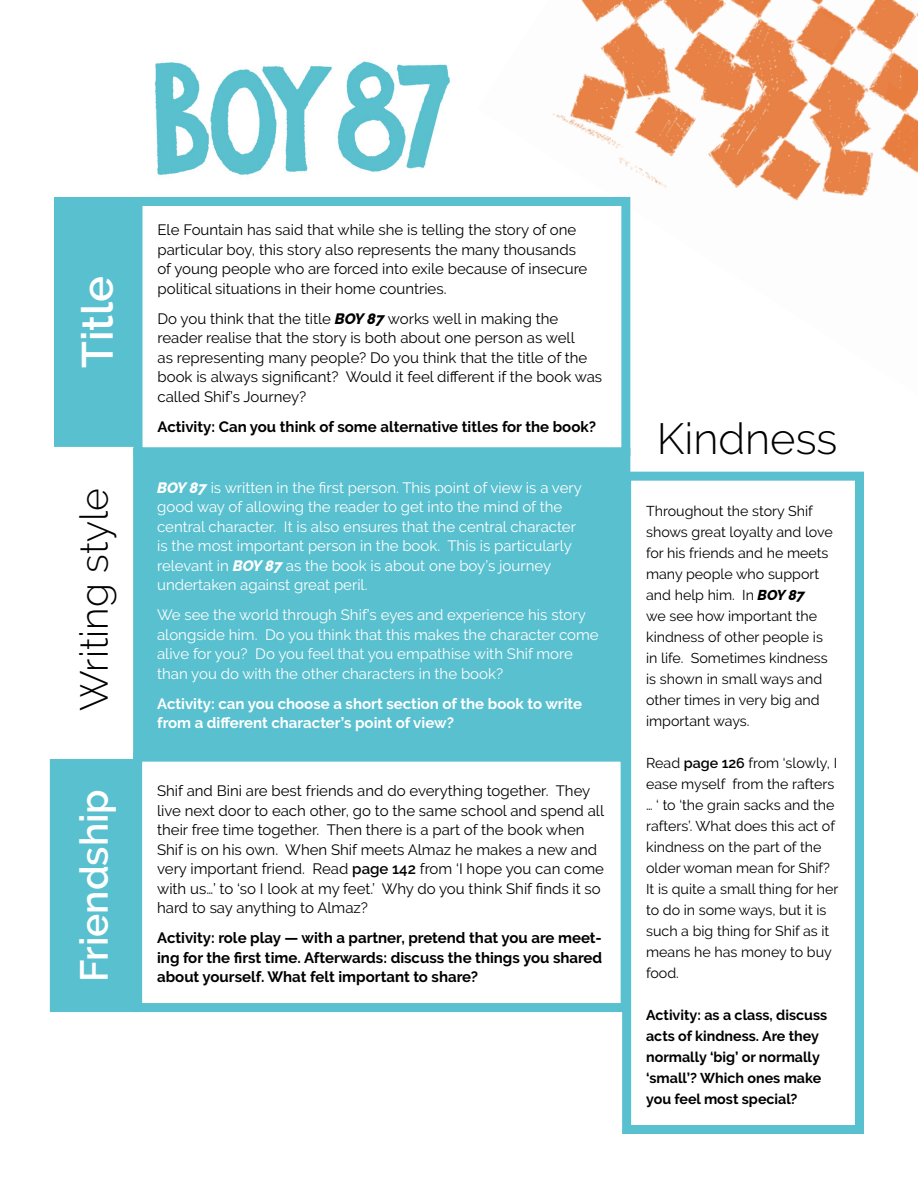
<style>
.page{position:relative;width:918px;height:1188px;background:#fff}
.page>*{position:absolute;margin:0;border:0;box-sizing:border-box;transform-origin:0 0}
.t1{font:300 43.5px "Raleway";color:#000}
.t2{font:600 43.5px "Raleway";color:#fff}
.t3{font:300 39px "Raleway";color:#000}
.t4{font:600 39px "Raleway";color:#fff}
.t5{font:15px/19.5px "Raleway";color:#000}
.t6{font:15px/19.5px "Raleway";color:#fff}
.t7{font:700 15px/19.5px "Raleway";color:#000}
.t8{font:700 15px "Raleway";color:#fff}
.t9{font:14.25px/21px "Raleway";color:#000}
.t10{font:700 14.25px/21px "Raleway";color:#000}
.s1{font-weight:800;font-style:italic}
.s2{font-weight:600}
</style>
<div class="page">
<img style="left:552px;top:0;width:366px;height:395px">
<div style="left:622px;top:472px;width:242px;height:662px;border:9px solid #59c0cf"></div>
<div style="left:133px;top:753px;width:497px;height:259px;border:9px solid #59c0cf"></div>
<div style="left:54px;top:764px;width:80px;height:244px;background:#59c0cf"></div>
<div style="left:50px;top:759px;width:88px;height:253px;border:9px solid #59c0cf"></div>
<div style="left:138px;top:452px;width:488px;height:302px;background:#59c0cf"></div>
<div style="left:133px;top:448px;width:497px;height:311px;border:9px solid #59c0cf"></div>
<div style="left:134px;top:197px;width:496px;height:259px;border:9px solid #59c0cf"></div>
<div style="left:58px;top:201px;width:77px;height:241px;background:#59c0cf"></div>
<div style="left:54px;top:197px;width:86px;height:250px;border:9px solid #59c0cf"></div>
<img style="left:154px;top:61px;width:296px;height:115px">
<h1 class="t2" style="left:72px;top:368px;width:94px;rotate:-90deg">Title</h1>
<h2 class="t3" style="left:71px;top:711px;width:224px;rotate:-90deg">Writing style</h2>
<h2 class="t4" style="left:72px;top:982px;width:194px;rotate:-90deg">Friendship</h2>
<p class="t5" style="left:158px;top:220px;width:431px">Ele Fountain has said that while she is telling the story of one particular boy, this story also represents the many thousands of young people who are forced into exile because of insecure political situations in their home countries.</p>
<p class="t5" style="left:158px;top:309px;width:446px">Do you think that the title <span class="s1">BOY 87</span> works well in making the reader realise that the story is both about one person as well<br>as representing many people? Do you think that the title of the book is always significant? Would it feel different if the book was called Shif’s Journey?</p>
<p class="t7" style="left:158px;top:417px;width:440px">Activity: Can you think of some alternative titles for the book?</p>
<p class="t6" style="left:157px;top:478px;width:426px"><span class="s1">BOY 87</span> is written in the first person. This point of view is a very good way of allowing the reader to get into the mind of the central character. It is also ensures that the central character is the most important person in the book. This is particularly relevant in <span class="s1">BOY 87</span> as the book is about one boy’s journey undertaken against great peril.</p>
<p class="t6" style="left:157px;top:605px;width:443px">We see the world through Shif’s eyes and experience his story alongside him. Do you think that this makes the character come alive for you? Do you feel that you empathise with Shif more than you do with the other characters in the book?</p>
<p class="t8" style="left:157px;top:695px;width:426px">Activity: can you choose a short section of the book to write</p>
<p class="t8" style="left:157px;top:714px;width:298px">from a different character’s point of view?</p>
<p class="t5" style="left:157px;top:781px;width:448px">Shif and Bini are best friends and do everything together. They live next door to each other, go to the same school and spend all their free time together. Then there is a part of the book when Shif is on his own. When Shif meets Almaz he makes a new and very important friend. Read <span class="s2">page 142</span> from ‘I hope you can come with us…’ to ‘so I look at my feet.’ Why do you think Shif finds it so hard to say anything to Almaz?</p>
<p class="t7" style="left:157px;top:928px;width:447px">Activity: role play — with a partner, pretend that you are meet&shy;ing for the first time. Afterwards: discuss the things you shared</p>
<p class="t7" style="left:157px;top:967px;width:323px">about yourself. What felt important to share?</p>
<h1 class="t1" style="left:657px;top:413px;width:182px">Kindness</h1>
<p class="t9" style="left:646px;top:500px;width:188px">Throughout the story Shif shows great loyalty and love for his friends and he meets many people who support and help him. In <span class="s1">BOY 87<br></span>we see how important the kindness of other people is in life. Sometimes kindness is shown in small ways and other times in very big and important ways.</p>
<p class="t9" style="left:646px;top:752px;width:194px">Read <span class="s2">page 126</span> from ‘slowly, I ease myself from the rafters … ‘ to ‘the grain sacks and the rafters’. What does this act of kindness on the part of the older woman mean for Shif?<br>It is quite a small thing for her to do in some ways, but it is such a big thing for Shif as it means he has money to buy food.</p>
<p class="t10" style="left:646px;top:1004px;width:183px">Activity: as a class, discuss acts of kindness. Are they normally ‘big’ or normally ‘small’? Which ones make you feel most special?</p>
</div>
